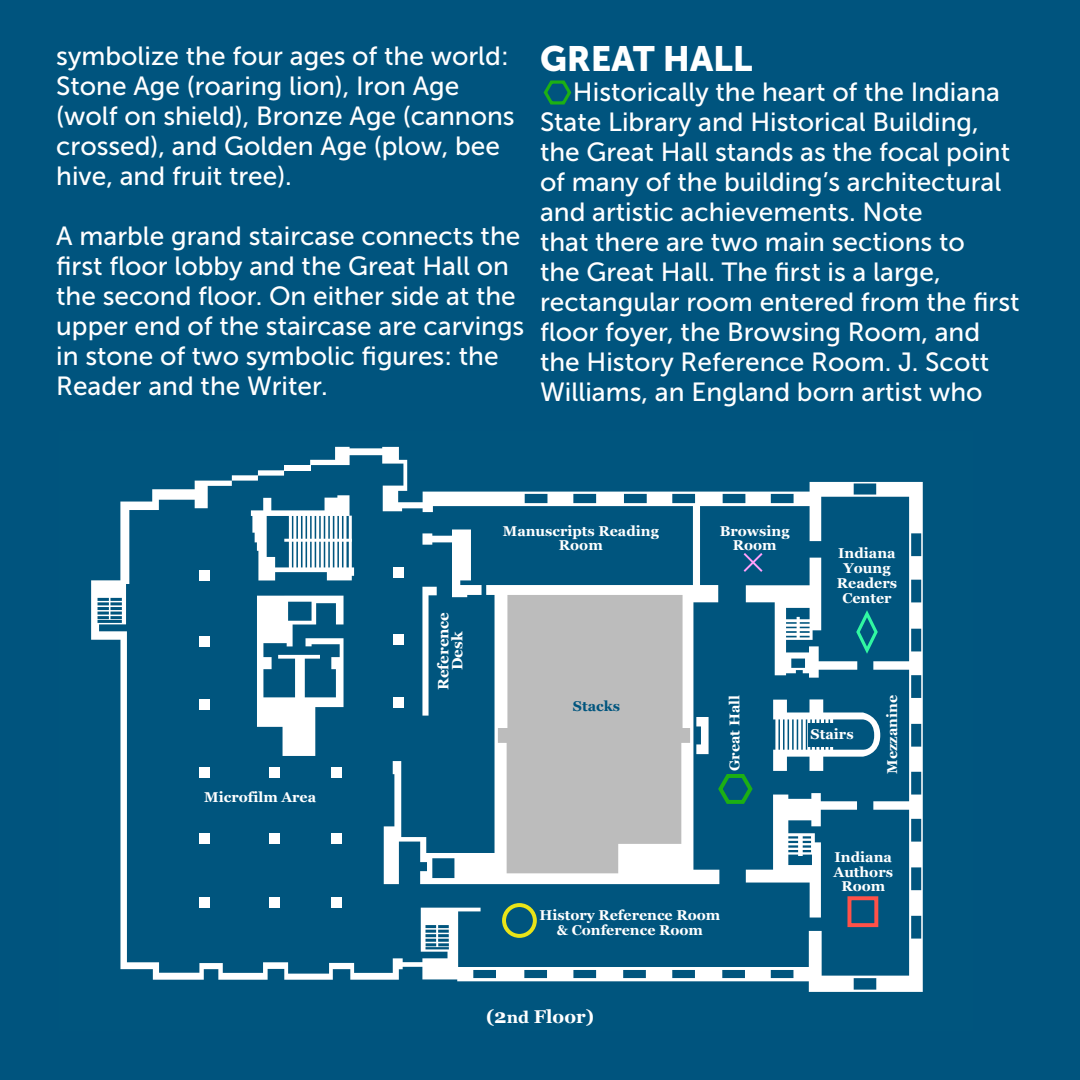
<style>
.page{position:relative;width:1080px;height:1080px;background:#00547e}
.page>*{position:absolute;margin:0;border:0;box-sizing:border-box;transform-origin:0 0}
.Paragraph_Style_1{font:35px "Museo Sans 900";color:#fff}
.Paragraph_Style_1-2{font:26.25px/30px "Museo Sans 500";color:#fff}
.t1{font:700 18.5px "Georgia";color:#fff}
.t2{font:700 15px/14.2px "Georgia";color:#fff;text-align:center}
.t3{font:700 14.25px/14.2px "Georgia";color:#fff;text-align:center}
.t4{font:700 14.25px "Georgia";color:#00557e}
.s1{font-size:19.75px}
.s2{font-size:16.5px}
</style>
<div class="page">
<svg style="left:91px;top:447px;width:832px;height:545px"></svg>
<div style="left:809px;top:723px;width:49px;height:24px;background:#00557e"></div>
<svg style="left:744px;top:553px;width:134px;height:125px"></svg>
<svg style="left:543px;top:80px;width:29px;height:25px"></svg>
<p class="Paragraph_Style_1-2" style="left:56px;top:41px;width:460px">symbolize the four ages of the world:<br>Stone Age (roaring lion), Iron Age (wolf on shield), Bronze Age (cannons crossed), and Golden Age (plow, bee hive, and fruit tree).</p>
<p class="Paragraph_Style_1-2" style="left:56px;top:221px;width:470px">A marble grand staircase connects the first floor lobby and the Great Hall on the second floor. On either side at the upper end of the staircase are carvings in stone of two symbolic figures: the Reader and the Writer.</p>
<p class="Paragraph_Style_1" style="left:540px;top:39px;width:214px">GREAT HALL</p>
<p class="Paragraph_Style_1-2" style="left:540px;top:77px;width:481px;text-indent:33px">Historically the heart of the Indiana State Library and Historical Building, the Great Hall stands as the focal point of many of the building’s architectural and artistic achievements. Note<br>that there are two main sections to<br>the Great Hall. The first is a large, rectangular room entered from the first floor foyer, the Browsing Room, and the History Reference Room. J. Scott Williams, an England born artist who</p>
<p class="t3" style="left:204px;top:790px;width:113px">Microfilm Area</p>
<p class="t2" style="left:435px;top:690px;width:80px;rotate:-90deg">Reference<br>Desk</p>
<p class="t3" style="left:503px;top:523px;width:158px">Manuscripts Reading<br>Room</p>
<p class="t3" style="left:720px;top:523px;width:71px">Browsing<br>Room</p>
<p class="t3" style="left:837px;top:544px;width:62px;line-height:15.2px">Indiana<br>Young<br>Readers<br>Center</p>
<p class="t4" style="left:573px;top:695px;width:49px">Stacks</p>
<p class="t3" style="left:727px;top:771px;width:78px;rotate:-90deg">Great Hall</p>
<p class="t3" style="left:811px;top:726px;width:45px">Stairs</p>
<p class="t3" style="left:884px;top:774px;width:80px;rotate:-90deg">Mezzanine</p>
<p class="t3" style="left:539px;top:908px;width:182px">History Reference Room &amp; Conference Room</p>
<p class="t1" style="left:486px;top:1002px;width:109px">(<span class="s1">2</span><span class="s2">nd</span> Floor)</p>
<p class="t3" style="left:834px;top:850px;width:61px">Indiana<br>Authors<br>Room</p>
</div>
